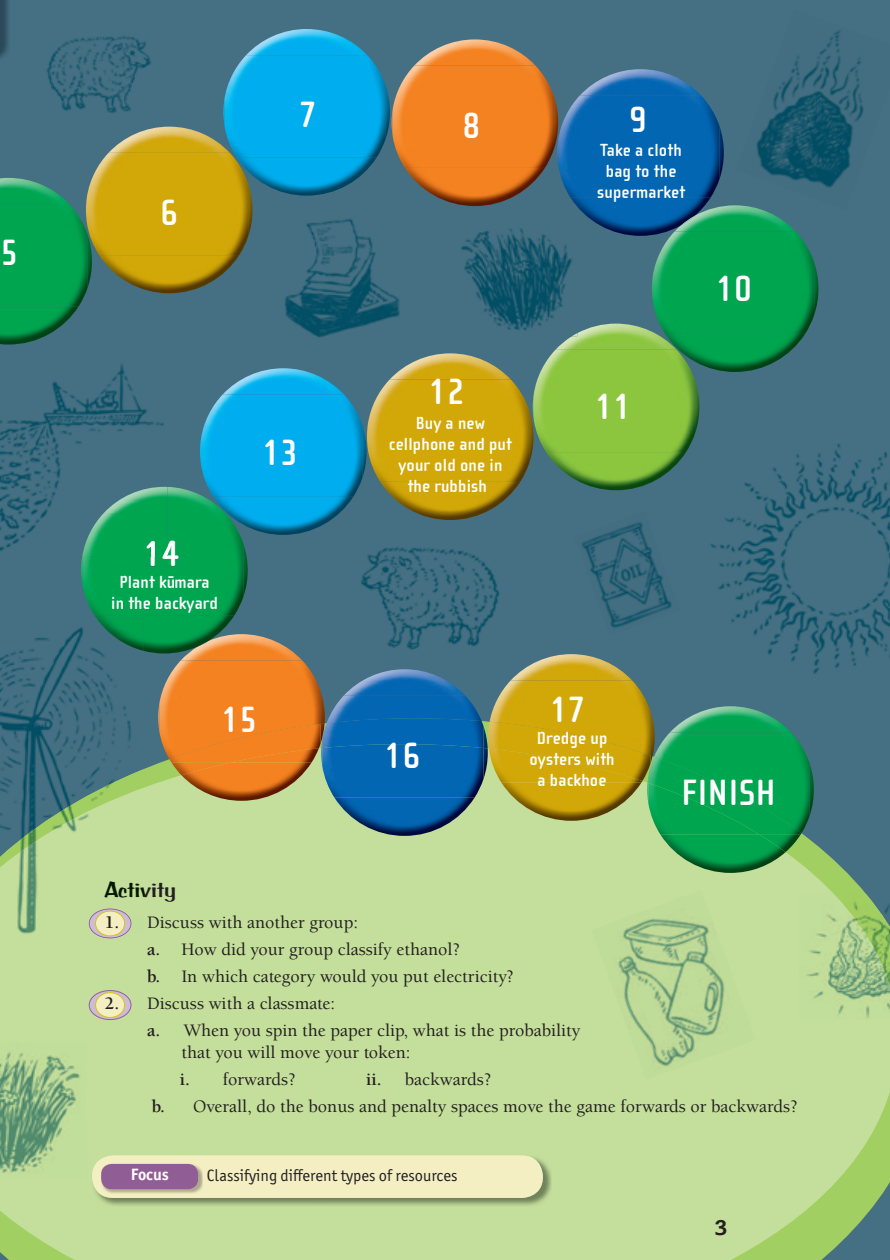
<style>
.page{position:relative;width:890px;height:1260px;background:#fff}
.page>*{position:absolute;margin:0;border:0;box-sizing:border-box;transform-origin:0 0}
.t1{font:700 37.5px "Cholla Sans";letter-spacing:.01em;color:#fff}
.t2{font:22.5px "Arab Brushstroke LT Std";color:#051801}
.t3{font:21px "Caecilia Heavy Mac";color:#231f20}
.t4{font:500 18px/26.7px "Berkeley Pro";color:#231f20}
.t5{font:700 18px/21px "Cholla Sans";letter-spacing:.01em;color:#fff;text-align:center}
.t6{font:700 18px "Berkeley Pro";color:#211d11}
.t7{font:16.5px "Officina Sans ITC Pro";color:#231f20}
.t8{font:700 16.5px "Officina Sans ITC Pro";color:#fff}
.s1{color:#231f20}
.s2{font-weight:700}
</style>
<div class="page">
<div style="left:0;top:0;width:890px;height:1259px;background:#456f82"></div>
<svg style="left:0;top:744px;width:890px;height:515px;background:#bdd997"></svg>
<img style="left:0;top:178px;width:69px;height:26px">
<img style="left:0;top:255px;width:92px;height:89px">
<img style="left:0;top:204px;width:88px;height:102px">
<img style="left:86px;top:127px;width:138px;height:96px">
<img style="left:99px;top:196px;width:153px;height:97px">
<img style="left:87px;top:153px;width:161px;height:102px">
<img style="left:223px;top:29px;width:144px;height:92px">
<img style="left:237px;top:87px;width:153px;height:109px">
<img style="left:224px;top:55px;width:162px;height:102px">
<img style="left:392px;top:39px;width:143px;height:97px">
<img style="left:405px;top:97px;width:152px;height:109px">
<img style="left:393px;top:66px;width:161px;height:102px">
<img style="left:557px;top:69px;width:144px;height:94px">
<img style="left:571px;top:126px;width:153px;height:110px">
<img style="left:558px;top:95px;width:161px;height:103px">
<img style="left:652px;top:205px;width:143px;height:97px">
<img style="left:681px;top:216px;width:14px;height:9px">
<img style="left:677px;top:262px;width:141px;height:110px">
<img style="left:653px;top:231px;width:161px;height:103px">
<img style="left:533px;top:323px;width:144px;height:97px">
<img style="left:546px;top:381px;width:153px;height:109px">
<img style="left:534px;top:350px;width:161px;height:102px">
<img style="left:367px;top:353px;width:143px;height:97px">
<img style="left:380px;top:410px;width:153px;height:110px">
<img style="left:368px;top:379px;width:161px;height:103px">
<svg style="left:647px;top:781px;width:1px;height:21px"></svg>
<img style="left:670px;top:706px;width:121px;height:26px">
<img style="left:785px;top:834px;width:15px;height:18px">
<img style="left:660px;top:834px;width:125px;height:38px">
<img style="left:809px;top:763px;width:5px;height:52px">
<img style="left:655px;top:732px;width:154px;height:101px">
<div style="left:648px;top:756px;width:153px;height:78px;background:#00a550"></div>
<img style="left:648px;top:783px;width:112px;height:51px">
<svg style="left:488px;top:724px;width:1px;height:26px"></svg>
<img style="left:511px;top:654px;width:121px;height:26px">
<img style="left:501px;top:782px;width:140px;height:38px">
<img style="left:650px;top:711px;width:5px;height:45px">
<svg style="left:650px;top:755px;width:2px;height:8px"></svg>
<img style="left:490px;top:680px;width:160px;height:41px">
<img style="left:489px;top:721px;width:161px;height:60px">
<img style="left:489px;top:748px;width:153px;height:34px">
<svg style="left:321px;top:743px;width:1px;height:22px"></svg>
<img style="left:344px;top:669px;width:121px;height:26px">
<img style="left:334px;top:797px;width:140px;height:38px">
<img style="left:483px;top:726px;width:5px;height:52px">
<img style="left:329px;top:695px;width:151px;height:23px">
<img style="left:322px;top:718px;width:161px;height:26px">
<img style="left:322px;top:744px;width:161px;height:53px">
<img style="left:158px;top:634px;width:144px;height:95px">
<img style="left:171px;top:762px;width:10px;height:13px">
<img style="left:181px;top:762px;width:130px;height:38px">
<img style="left:320px;top:691px;width:5px;height:52px">
<img style="left:159px;top:660px;width:161px;height:99px">
<img style="left:169px;top:724px;width:151px;height:38px">
<img style="left:230px;top:748px;width:89px;height:14px">
<img style="left:81px;top:487px;width:132px;height:94px">
<img style="left:94px;top:615px;width:140px;height:38px">
<svg style="left:198px;top:641px;width:10px;height:5px"></svg>
<img style="left:243px;top:544px;width:5px;height:52px">
<img style="left:82px;top:513px;width:161px;height:102px">
<img style="left:147px;top:541px;width:32px;height:25px">
<img style="left:200px;top:368px;width:144px;height:96px">
<img style="left:213px;top:425px;width:154px;height:110px">
<img style="left:201px;top:394px;width:161px;height:103px">
<svg style="left:89px;top:990px;width:42px;height:29px"></svg>
<div style="left:89px;top:990px;width:42px;height:29px;border:1px solid #935fa0;border-radius:50%"></div>
<div style="left:96px;top:992px;width:29px;height:25px;background:#f4efc3;border-radius:50%"></div>
<div style="left:95px;top:992px;width:30px;height:25px;border:1px solid #d6c801;border-radius:50%"></div>
<img style="left:92px;top:1154px;width:460px;height:52px">
<div style="left:92px;top:1155px;width:451px;height:42px;background:#f4efc3;border-radius:21px"></div>
<img style="left:101px;top:1165px;width:102px;height:28px">
<div style="left:101px;top:1163px;width:97px;height:26px;background:#915d95;border-radius:11px"></div>
<svg style="left:0;top:0;width:1px;height:60px"></svg>
<img style="left:582px;top:522px;width:90px;height:106px">
<img style="left:711px;top:443px;width:179px;height:231px">
<img style="left:735px;top:30px;width:129px;height:180px">
<img style="left:0;top:364px;width:167px;height:192px">
<img style="left:104px;top:487px;width:64px;height:26px">
<img style="left:82px;top:513px;width:86px;height:43px">
<img style="left:147px;top:541px;width:21px;height:15px">
<img style="left:799px;top:893px;width:91px;height:126px">
<img style="left:0;top:1042px;width:87px;height:136px">
<img style="left:461px;top:220px;width:116px;height:116px">
<svg style="left:572px;top:333px;width:5px;height:3px"></svg>
<img style="left:284px;top:219px;width:116px;height:119px">
<img style="left:591px;top:889px;width:165px;height:191px">
<img style="left:361px;top:547px;width:139px;height:103px">
<img style="left:46px;top:36px;width:105px;height:77px">
<img style="left:0;top:618px;width:143px;height:151px">
<img style="left:0;top:769px;width:143px;height:18px">
<img style="left:0;top:787px;width:143px;height:155px">
<img style="left:96px;top:618px;width:47px;height:32px">
<img style="left:105px;top:881px;width:38px;height:21px">
<svg style="left:89px;top:908px;width:42px;height:30px"></svg>
<img style="left:131px;top:915px;width:12px;height:18px">
<img style="left:119px;top:915px;width:12px;height:18px">
<h1 class="t1" style="left:0;top:239px;width:19px">5</h1>
<h1 class="t1" style="left:160px;top:199px;width:19px">6</h1>
<h1 class="t1" style="left:299px;top:101px;width:19px">7</h1>
<h1 class="t1" style="left:462px;top:112px;width:19px">8</h1>
<h1 class="t1" style="left:143px;top:540px;width:38px">14</h1>
<p class="t5" style="left:111px;top:573px;width:108px">Plant ku-mara in the backyard</p>
<h1 class="t1" style="left:262px;top:439px;width:38px">13</h1>
<h1 class="t1" style="left:428px;top:378px;width:38px">12</h1>
<p class="t5" style="left:389px;top:414px;width:124px">Buy a new cellphone and put your old one in the rubbish</p>
<h1 class="t1" style="left:629px;top:106px;width:19px">9</h1>
<p class="t5" style="left:597px;top:141px;width:89px">Take a cloth bag to the supermarket</p>
<h1 class="t1" style="left:716px;top:275px;width:38px">10</h1>
<h1 class="t1" style="left:595px;top:393px;width:38px">11</h1>
<h1 class="t1" style="left:221px;top:706px;width:38px">15</h1>
<h1 class="t1" style="left:384px;top:741px;width:38px">16</h1>
<h1 class="t1" style="left:550px;top:696px;width:38px">17</h1>
<p class="t5" style="left:529px;top:729px;width:87px">Dredge up oysters with a backhoe</p>
<h1 class="t1" style="left:682px;top:779px;width:95px">FINISH</h1>
<p class="t2" style="left:105px;top:882px;width:73px">Activ<span class="s1">ity</span></p>
<p class="t4" style="left:147px;top:910px;width:368px">Discuss with another group:<br><span class="s2">a.</span> How did your group classify ethanol?<br><span class="s2">b.</span> In which category would you put electricity?</p>
<p class="t4" style="left:147px;top:991px;width:435px;text-indent:-43px"><span class="s2">2.</span> Discuss with a classmate:<br><span class="s2">a.</span> When you spin the paper clip, what is the probability</p>
<p class="t4" style="left:180px;top:1040px;width:232px">that you will move your token: <span class="s2">i.</span> forwards?</p>
<p class="t6" style="left:105px;top:915px;width:16px">1.</p>
<p class="t4" style="left:152px;top:1067px;width:648px;text-indent:214px"><span class="s2">ii.</span> backwards?<br><span class="s2">b.</span> Overall, do the bonus and penalty spaces move the game forwards or backwards?</p>
<p class="t8" style="left:131px;top:1168px;width:40px">Focus</p>
<p class="t7" style="left:207px;top:1169px;width:252px">Classifying different types of resources</p>
<p class="t3" style="left:715px;top:1214px;width:14px">3</p>
</div>
